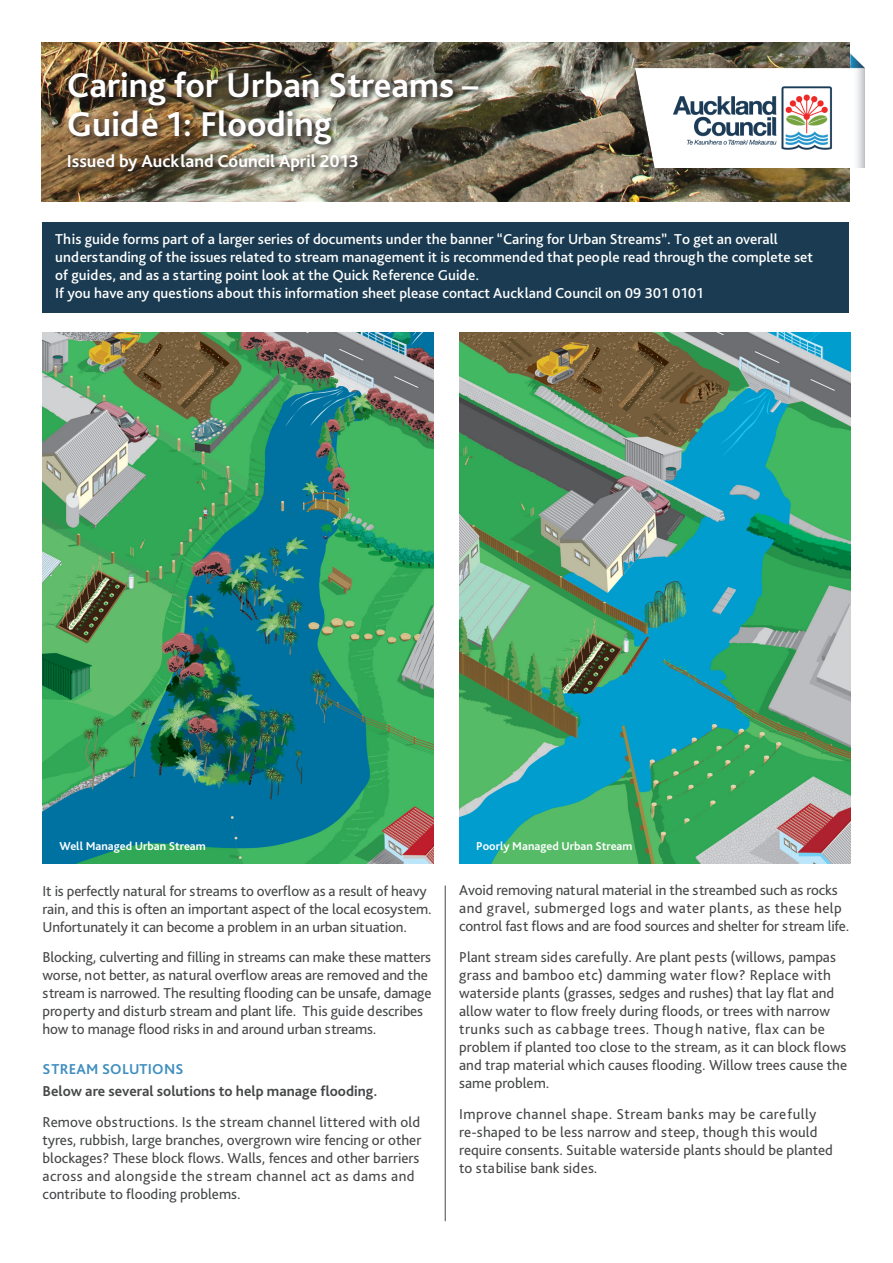
<style>
.page{position:relative;width:893px;height:1263px;background:#fff}
.page>*{position:absolute;margin:0;border:0;box-sizing:border-box;transform-origin:0 0}
.t1{font:700 36px/39px "Bliss Pro";color:#fff}
.t2{font:700 18px "Bliss Pro";color:#fff}
.t3{font:15px/18px "Bliss Pro";color:#464748}
.t4{font:500 15px/18px "Bliss Pro";color:#fff}
.t5{font:700 15px "Bliss Pro";color:#464748}
.t6{font:700 15px "Bliss Pro";letter-spacing:.015em;color:#408fbf}
.t7{font:700 12px "Bliss Pro";color:#fff}
</style>
<div class="page">
<img style="left:41px;top:43px;width:808px;height:159px">
<div style="left:43px;top:222px;width:806px;height:91px;background:#1a3b51"></div>
<img style="left:635px;top:53px;width:229px;height:115px">
<img style="left:66px;top:69px;width:421px;height:111px">
<hr style="left:445px;top:885px;width:1px;height:336px;background:#464748">
<img style="left:43px;top:333px;width:391px;height:530px">
<img style="left:459px;top:333px;width:391px;height:530px">
<h1 class="t1" style="left:67px;top:64px;width:413px">Caring for Urban Streams –<br>Guide 1: Flooding</h1>
<p class="t2" style="left:67px;top:150px;width:293px">Issued by Auckland Council April 2013</p>
<p class="t4" style="left:55px;top:229px;width:759px">This guide forms part of a larger series of documents under the banner “Caring for Urban Streams”. To get an overall understanding of the issues related to stream management it is recommended that people read through the complete set of guides, and as a starting point look at the Quick Reference Guide.<br>If you have any questions about this information sheet please contact Auckland Council on 09 301 0101</p>
<p class="t7" style="left:60px;top:839px;width:148px">Well M anaged Urban Stream</p>
<p class="t7" style="left:476px;top:839px;width:158px">Poorly M anaged Urban Stream</p>
<p class="t3" style="left:43px;top:881px;width:391px">It is perfectly natural for streams to overflow as a result of heavy rain, and this is often an important aspect of the local ecosystem.<br>Unfortunately it can become a problem in an urban situation.</p>
<p class="t3" style="left:43px;top:948px;width:390px">Blocking, culverting and filling in streams can make these matters worse, not better, as natural overflow areas are removed and the stream is narrowed. The resulting flooding can be unsafe, damage property and disturb stream and plant life. This guide describes how to manage flood risks in and around urban streams.</p>
<p class="t6" style="left:43px;top:1059px;width:141px">Stream solutions</p>
<p class="t5" style="left:43px;top:1081px;width:336px">Below are several solutions to help manage flooding.</p>
<p class="t3" style="left:43px;top:1112px;width:380px">Remove obstructions. Is the stream channel littered with old tyres, rubbish, large branches, overgrown wire fencing or other blockages? These block flows. Walls, fences and other barriers across and alongside the stream channel act as dams and contribute to flooding problems.</p>
<p class="t3" style="left:459px;top:881px;width:392px">Avoid removing natural material in the streambed such as rocks and gravel, submerged logs and water plants, as these help control fast flows and are food sources and shelter for stream life.</p>
<p class="t3" style="left:459px;top:948px;width:389px">Plant stream sides carefully. Are plant pests (willows, pampas grass and bamboo etc) damming water flow? Replace with waterside plants (grasses, sedges and rushes) that lay flat and allow water to flow freely during floods, or trees with narrow trunks such as cabbage trees. Though native, flax can be problem if planted too close to the stream, as it can block flows and trap material which causes flooding. Willow trees cause the same problem.</p>
<p class="t3" style="left:459px;top:1105px;width:375px">Improve channel shape. Stream banks may be carefully re-shaped to be less narrow and steep, though this would require consents. Suitable waterside plants should be planted to stabilise bank sides.</p>
</div>
